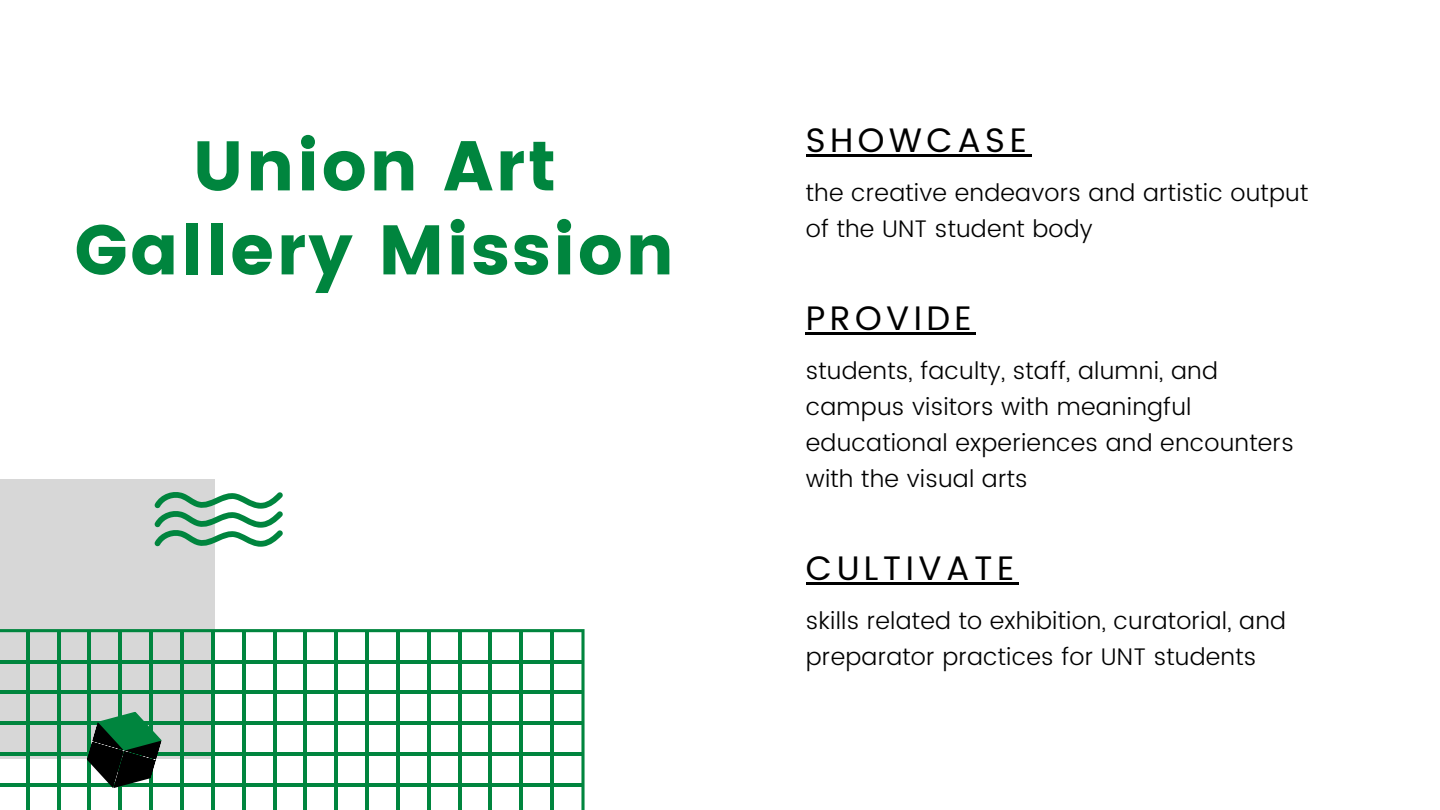
<style>
.page{position:relative;width:1440px;height:810px;background:#fff}
.page>*{position:absolute;margin:0;border:0;box-sizing:border-box;transform-origin:0 0}
.t1{font:70px/84px "Poppins";letter-spacing:.03em;color:#00853e;text-align:center}
.t2{font:34px "Poppins";letter-spacing:.13em;color:#000}
.t3{font:300 24px/36px "Poppins";letter-spacing:.01em;color:#000}
</style>
<div class="page">
<div style="left:0;top:479px;width:215px;height:279px;background:#d7d7d7"></div>
<svg style="left:0;top:629px;width:584px;height:181px"></svg>
<svg style="left:154px;top:492px;width:129px;height:55px"></svg>
<hr style="left:806px;top:154px;width:225px;height:3px;background:#000">
<hr style="left:806px;top:332px;width:170px;height:3px;background:#000">
<hr style="left:806px;top:582px;width:213px;height:3px;background:#000">
<svg style="left:87px;top:712px;width:75px;height:76px"></svg>
<h1 class="t1" style="left:74px;top:124px;width:601px">Union Art<br>Gallery Mission</h1>
<p class="t2" style="left:806px;top:120px;width:223px">SHOWCASE</p>
<p class="t3" style="left:806px;top:175px;width:504px">the creative endeavors and artistic output of the UNT student body</p>
<h2 class="t2" style="left:806px;top:298px;width:167px">PROVIDE</h2>
<p class="t3" style="left:806px;top:353px;width:489px">students, faculty, staff, alumni, and campus visitors with meaningful educational experiences and encounters with the visual arts</p>
<h2 class="t2" style="left:806px;top:548px;width:210px">CULTIVATE</h2>
<p class="t3" style="left:806px;top:603px;width:482px">skills related to exhibition, curatorial, and preparator practices for UNT students</p>
</div>
